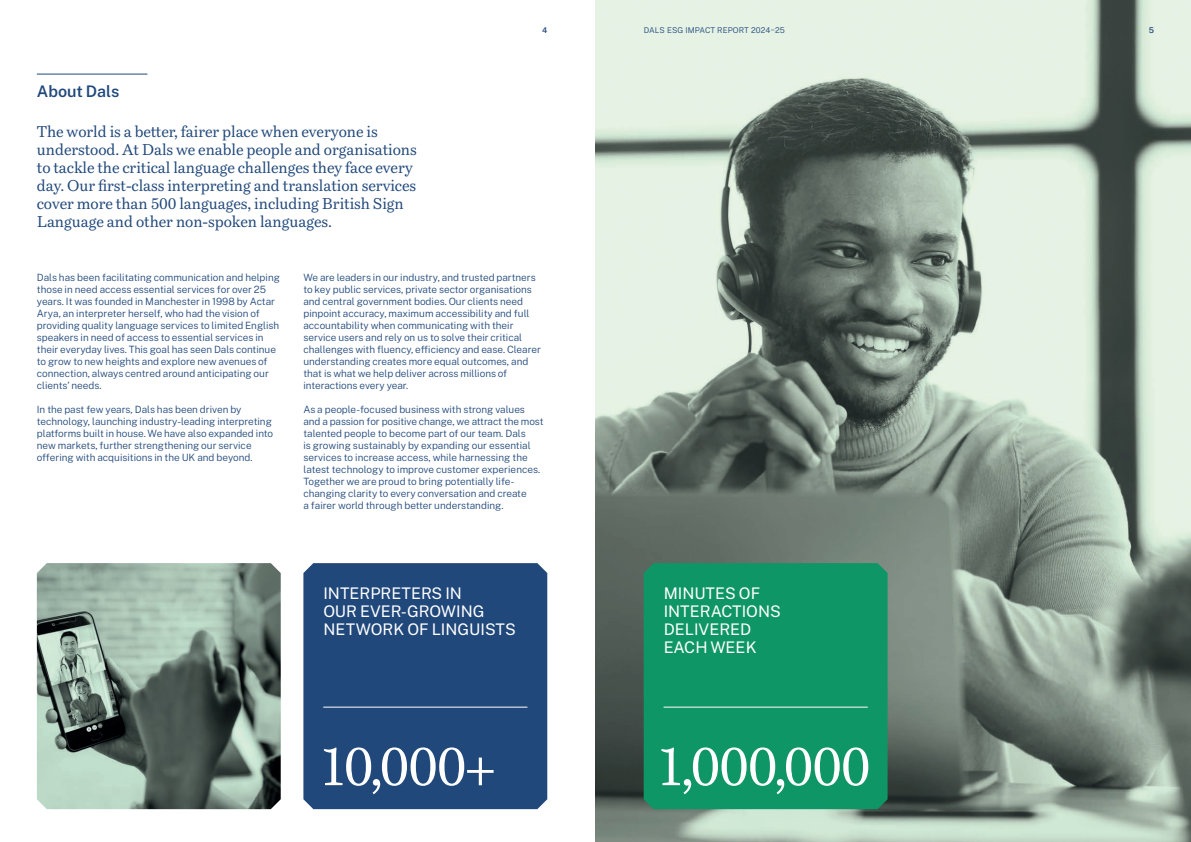
<style>
.page{position:relative;width:1191px;height:842px;background:#fff}
.page>*{position:absolute;margin:0;border:0;box-sizing:border-box;transform-origin:0 0}
.t1{font:54px "Bressay";letter-spacing:-.03em;color:#fff}
.t2{font:16px/18px "Public Sans";color:#fff}
.t3{font:600 16px "Public Sans";color:#20487b}
.t4{font:15.5px/18px "Bressay";letter-spacing:-.005em;color:#20487b}
.t5{font:300 10px/12px "Public Sans";color:#20487b}
.t6{font:300 8px "Public Sans";letter-spacing:.01em;color:#20487b}
.t7{font:600 8px "Public Sans";color:#20487b}
</style>
<div class="page">
<img style="left:595px;top:0;width:596px;height:842px">
<hr style="left:37px;top:74px;width:110px;height:1px;background:#20487b">
<img style="left:37px;top:563px;width:244px;height:246px">
<div style="left:303px;top:563px;width:244px;height:246px;background:#20487b"></div>
<hr style="left:323px;top:707px;width:204px;height:1px;background:#fff">
<div style="left:643px;top:563px;width:244px;height:246px;background:#0f9667"></div>
<hr style="left:663px;top:707px;width:204px;height:1px;background:#fff">
<p class="t3" style="left:37px;top:81px;width:84px">About Dals</p>
<p class="t4" style="left:37px;top:123px;width:381px">The world is a better, fairer place when everyone is understood. At Dals we enable people and organisations to tackle the critical language challenges they face every day. Our first-class interpreting and translation services cover more than 500 languages, including British Sign Language and other non-spoken languages.</p>
<p class="t7" style="left:542px;top:25px;width:7px">4</p>
<p class="t5" style="left:37px;top:271px;width:245px">Dals has been facilitating communication and helping those in need access essential services for over 25 years. It was founded in Manchester in 1998 by Actar Arya, an interpreter herself, who had the vision of providing quality language services to limited English speakers in need of access to essential services in their everyday lives. This goal has seen Dals continue to grow to new heights and explore new avenues of connection, always centred around anticipating our clients’ needs.</p>
<p class="t5" style="left:37px;top:403px;width:238px">In the past few years, Dals has been driven by technology, launching industry-leading interpreting platforms built in house. We have also expanded into new markets, further strengthening our service offering with acquisitions in the UK and beyond.</p>
<p class="t5" style="left:303px;top:271px;width:239px">We are leaders in our industry, and trusted partners to key public services, private sector organisations and central government bodies. Our clients need pinpoint accuracy, maximum accessibility and full accountability when communicating with their service users and rely on us to solve their critical challenges with fluency, efficiency and ease. Clearer understanding creates more equal outcomes, and that is what we help deliver across millions of interactions every year.</p>
<p class="t5" style="left:303px;top:403px;width:242px">As a people-focused business with strong values and a passion for positive change, we attract the most talented people to become part of our team. Dals<br>is growing sustainably by expanding our essential services to increase access, while harnessing the latest technology to improve customer experiences.<br>Together we are proud to bring potentially life&shy;changing clarity to every conversation and create<br>a fairer world through better understanding.</p>
<p class="t2" style="left:323px;top:584px;width:194px">INTERPRETERS IN<br>OUR EVER-GROWING<br>NETWORK OF LINGUISTS</p>
<p class="t6" style="left:643px;top:25px;width:143px">DALS ESG IMPACT REPORT 2024–25</p>
<p class="t7" style="left:1148px;top:25px;width:7px">5</p>
<p class="t2" style="left:663px;top:584px;width:119px">MINUTES OF<br>INTERACTIONS<br>DELIVERED<br>EACH WEEK</p>
<p class="t1" style="left:317px;top:735px;width:179px">10,000+</p>
<p class="t1" style="left:655px;top:735px;width:217px">1,000,000</p>
</div>
